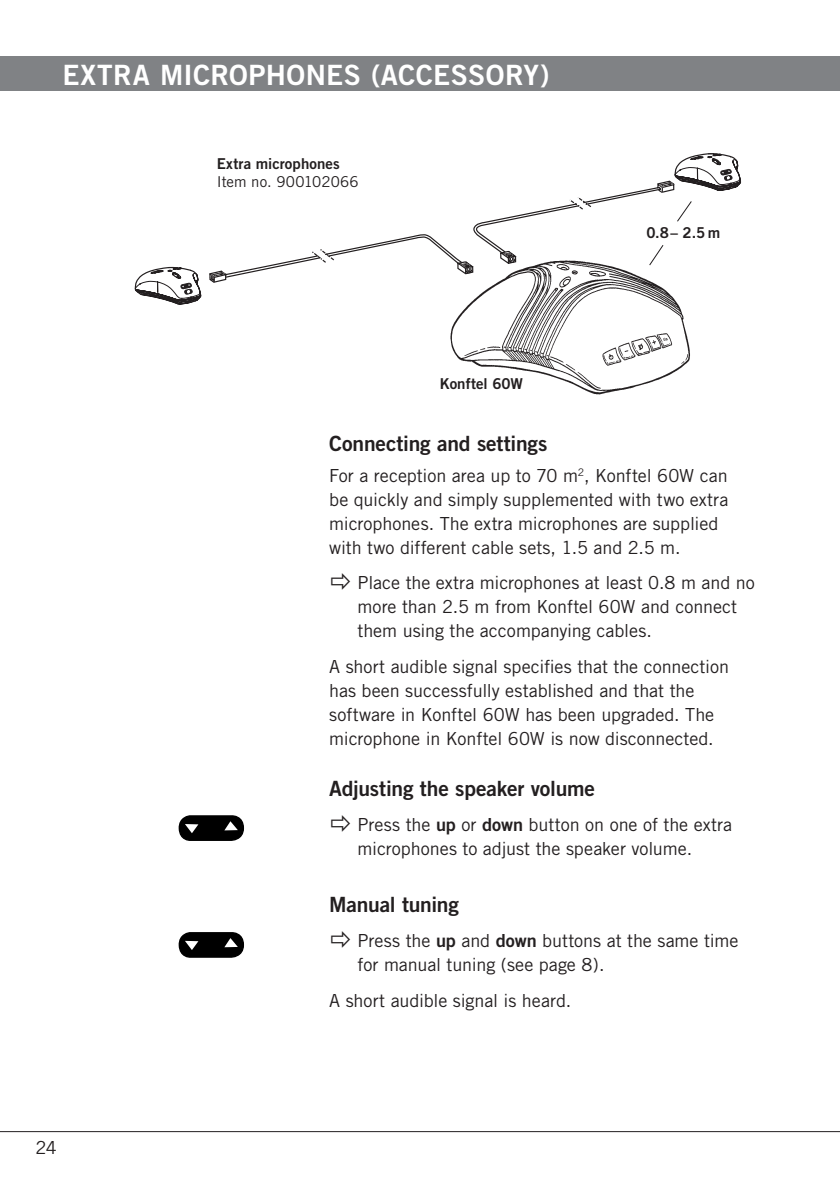
<style>
.page{position:relative;width:840px;height:1191px;background:#fff}
.page>*{position:absolute;margin:0;border:0;box-sizing:border-box;transform-origin:0 0}
.t1{font:28px "Trade Gothic Bold Two";letter-spacing:.015em;color:#fff}
.t2{font:21px "Trade Gothic Bold Two";letter-spacing:-.01em;color:#231f20}
.t3{font:18px/24px "Trade Gothic";letter-spacing:-.005em;color:#231f20}
.t4{font:15px "Trade Gothic Bold Two";letter-spacing:.005em;color:#231f20}
.t5{font:15px "Trade Gothic";letter-spacing:.005em;color:#231f20}
.s1{font-family:"Trade Gothic Bold Two"}
</style>
<div class="page">
<hr style="left:0;top:1131px;width:839px;height:1px;background:#231f20">
<div style="left:0;top:57px;width:839px;height:34px;background:#808285"></div>
<hr style="left:839px;top:57px;width:1px;height:34px;background:#808285">
<img style="left:450px;top:309px;width:240px;height:86px">
<svg style="left:135px;top:153px;width:605px;height:156px"></svg>
<div style="left:179px;top:932px;width:64px;height:25px;background:#000;border-radius:11px"></div>
<div style="left:178px;top:932px;width:66px;height:25px;border:1px solid #000;border-radius:11px"></div>
<svg style="left:185px;top:941px;width:13px;height:9px"></svg>
<svg style="left:224px;top:938px;width:14px;height:9px"></svg>
<div style="left:179px;top:816px;width:64px;height:24px;background:#000;border-radius:11px"></div>
<div style="left:178px;top:815px;width:66px;height:26px;border:1px solid #000;border-radius:11px"></div>
<svg style="left:185px;top:824px;width:13px;height:9px"></svg>
<svg style="left:224px;top:821px;width:14px;height:9px"></svg>
<h1 class="t1" style="left:62px;top:57px;width:488px">EXTRA MICROPHONES (ACCESSORY)</h1>
<p class="t4" style="left:217px;top:154px;width:125px">Extra microphones</p>
<p class="t5" style="left:217px;top:173px;width:143px">Item no. 900102066</p>
<p class="t4" style="left:646px;top:223px;width:75px">0.8– 2.5m</p>
<p class="t3" style="left:35px;top:1135px;width:23px">24</p>
<p class="t4" style="left:439px;top:375px;width:85px">Konftel 60W</p>
<p class="t2" style="left:329px;top:430px;width:220px">Connecting and settings</p>
<p class="t3" style="left:329px;top:463px;width:400px">For a reception area up to 70 m<sup>2</sup>, Konftel 60W can be quickly and simply supplemented with two extra microphones. The extra microphones are supplied with two different cable sets, 1.5 and 2.5 m.</p>
<p class="t3" style="left:357px;top:570px;width:398px">Place the extra microphones at least 0.8 m and no more than 2.5 m from Konftel 60W and connect them using the accompanying cables.</p>
<p class="t3" style="left:329px;top:654px;width:401px">A short audible signal specifies that the connection has been successfully established and that the software in Konftel 60W has been upgraded. The microphone in Konftel 60W is now disconnected.</p>
<p class="t2" style="left:329px;top:775px;width:267px">Adjusting the speaker volume</p>
<p class="t3" style="left:357px;top:812px;width:376px">Press the <span class="s1">up</span> or <span class="s1">down</span> button on one of the extra microphones to adjust the speaker volume.</p>
<p class="t2" style="left:329px;top:891px;width:131px">Manual tuning</p>
<p class="t3" style="left:357px;top:928px;width:382px">Press the <span class="s1">up</span> and <span class="s1">down</span> buttons at the same time for manual tuning (see page 8).</p>
<p class="t3" style="left:329px;top:988px;width:243px">A short audible signal is heard.</p>
</div>
